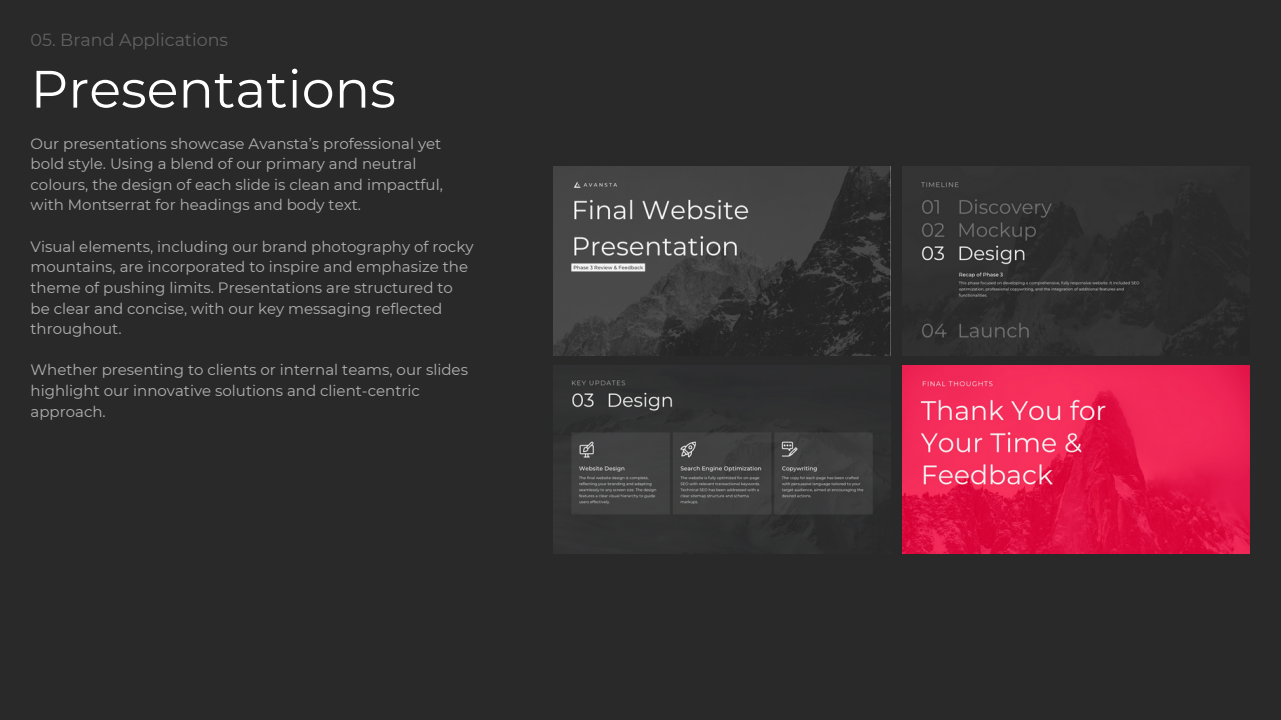
<style>
.page{position:relative;width:1281px;height:720px;background:#292929}
.page>*{position:absolute;margin:0;border:0;box-sizing:border-box;transform-origin:0 0}
.t1{font:52.5px "Montserrat";color:#fff}
.t2{font:17.5px "Montserrat";color:#626262}
.t3{font:15px/20.6px "Montserrat";color:#b0b0b0}
</style>
<div class="page">
<img style="left:553px;top:166px;width:338px;height:190px">
<img style="left:902px;top:166px;width:335px;height:190px">
<img style="left:553px;top:380px;width:338px;height:174px">
<img style="left:902px;top:365px;width:347px;height:189px">
<p class="t2" style="left:31px;top:29px;width:199px">05. Brand Applications</p>
<p class="t1" style="left:31px;top:57px;width:367px">Presentations</p>
<p class="t3" style="left:31px;top:133px;width:414px">Our presentations showcase Avansta’s professional yet bold style. Using a blend of our primary and neutral colours, the design of each slide is clean and impactful, with Montserrat for headings and body text.</p>
<p class="t3" style="left:31px;top:236px;width:444px">Visual elements, including our brand photography of rocky mountains, are incorporated to inspire and emphasize the theme of pushing limits. Presentations are structured to be clear and concise, with our key messaging reflected throughout.</p>
<p class="t3" style="left:31px;top:360px;width:439px">Whether presenting to clients or internal teams, our slides highlight our innovative solutions and client-centric approach.</p>
</div>
